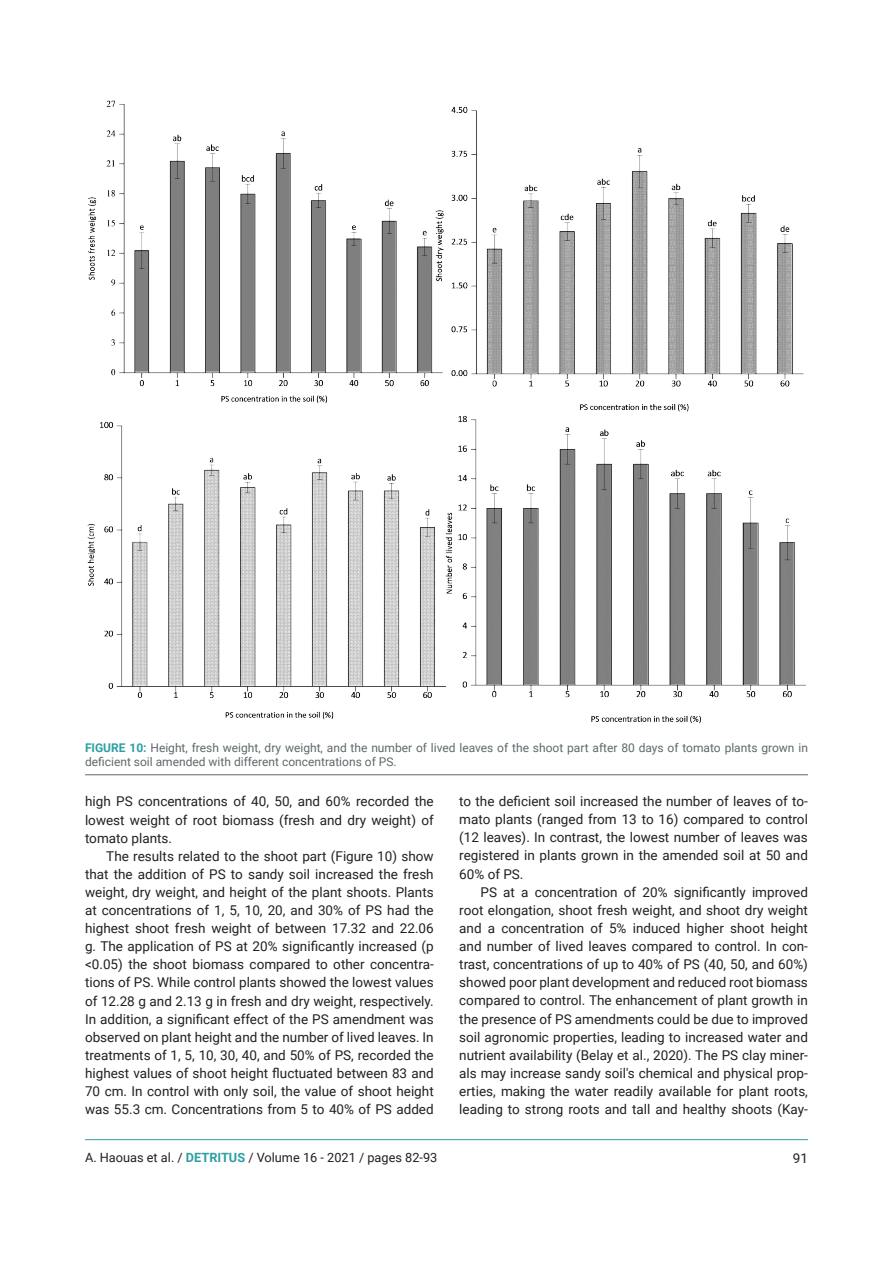
<style>
.page{position:relative;width:893px;height:1263px;background:#fff}
.page>*{position:absolute;margin:0;border:0;box-sizing:border-box;transform-origin:0 0}
.t1{font:13.5px/18.1px "Roboto";color:#231f20;text-align:justify}
.t2{font:12.75px "Roboto";color:#231f20}
.t3{font:12px/14.4px "Roboto";color:#5f686b}
.s1{font-weight:700;color:#2d9fa2}
</style>
<div class="page">
<hr style="left:85px;top:1139px;width:723px;height:1px;background:#2d9fa2">
<img style="left:87px;top:100px;width:719px;height:624px">
<hr style="left:85px;top:774px;width:723px;height:1px;background:#5f686b">
<p class="t3" style="left:85px;top:740px;width:724px"><span class="s1">FIGURE 10:</span> Height, fresh weight, dry weight, and the number of lived leaves of the shoot part after 80 days of tomato plants grown in deficient soil amended with different concentrations of PS.</p>
<p class="t1" style="left:85px;top:792px;width:350px">high PS concentrations of 40, 50, and 60% recorded the lowest weight of root biomass (fresh and dry weight) of tomato plants.</p>
<p class="t1" style="left:85px;top:846px;width:350px;text-indent:21px">The results related to the shoot part (Figure 10) show that the addition of PS to sandy soil increased the fresh weight, dry weight, and height of the plant shoots. Plants at concentrations of 1, 5, 10, 20, and 30% of PS had the highest shoot fresh weight of between 17.32 and 22.06 g. The application of PS at 20% significantly increased (p &lt;0.05) the shoot biomass compared to other concentra&shy;tions of PS. While control plants showed the lowest values of 12.28 g and 2.13 g in fresh and dry weight, respectively.<br>In addition, a significant effect of the PS amendment was observed on plant height and the number of lived leaves. In treatments of 1, 5, 10, 30, 40, and 50% of PS, recorded the highest values of shoot height fluctuated between 83 and 70 cm. In control with only soil, the value of shoot height was 55.3 cm. Concentrations from 5 to 40% of PS added</p>
<p class="t1" style="left:459px;top:792px;width:350px">to the deficient soil increased the number of leaves of to&shy;mato plants (ranged from 13 to 16) compared to control (12 leaves). In contrast, the lowest number of leaves was registered in plants grown in the amended soil at 50 and 60% of PS.</p>
<p class="t1" style="left:459px;top:882px;width:350px;text-indent:21px">PS at a concentration of 20% significantly improved root elongation, shoot fresh weight, and shoot dry weight and a concentration of 5% induced higher shoot height and number of lived leaves compared to control. In con&shy;trast, concentrations of up to 40% of PS (40, 50, and 60%) showed poor plant development and reduced root biomass compared to control. The enhancement of plant growth in the presence of PS amendments could be due to improved soil agronomic properties, leading to increased water and nutrient availability (Belay et al., 2020). The PS clay miner&shy;als may increase sandy soil's chemical and physical prop&shy;erties, making the water readily available for plant roots, leading to strong roots and tall and healthy shoots (Kay-</p>
<p class="t2" style="left:85px;top:1148px;width:354px">A. Haouas et al. / <span class="s1">DETRITUS</span> / Volume 16 - 2021 / pages 82-93</p>
<p class="t1" style="left:793px;top:1148px;width:17px">91</p>
</div>
